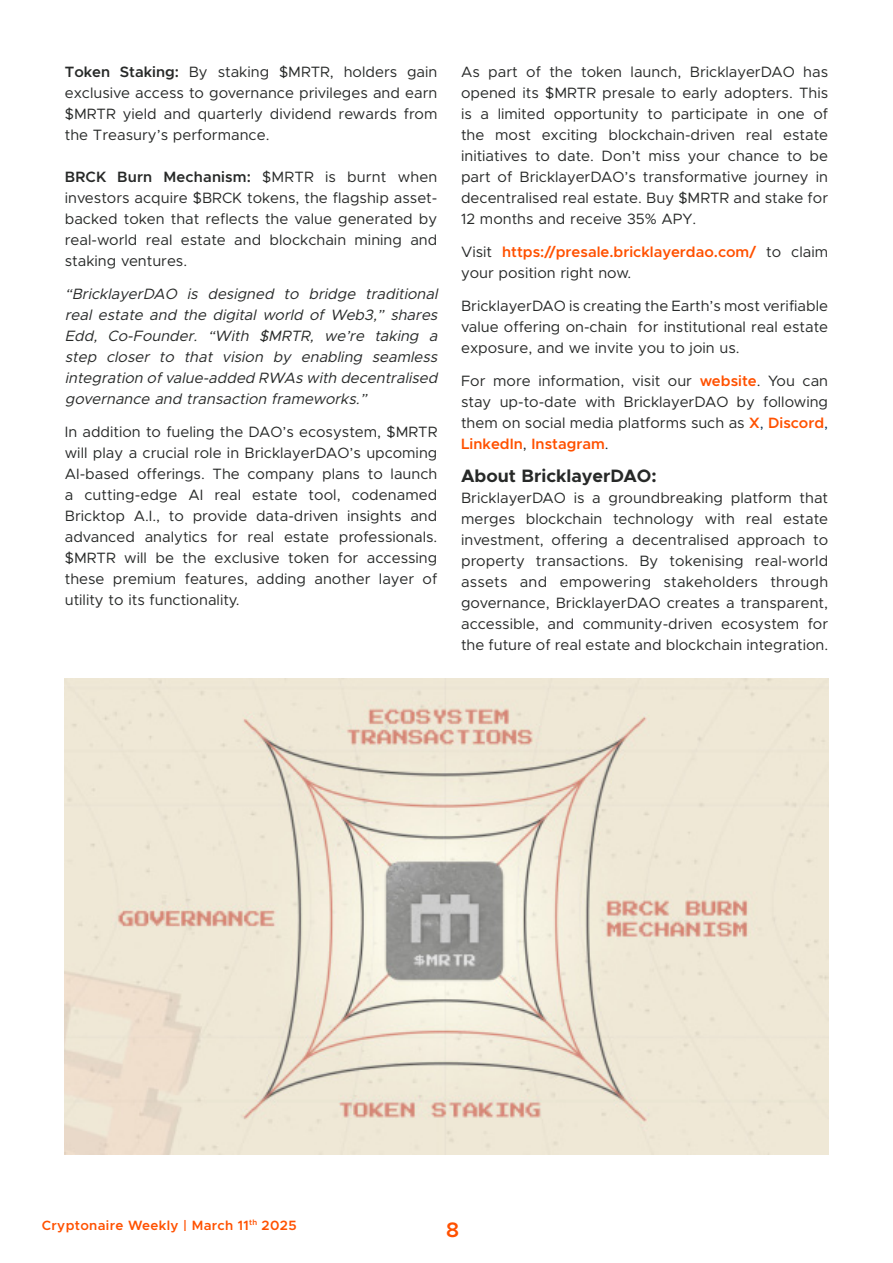
<style>
.page{position:relative;width:893px;height:1263px;background:#fff}
.page>*{position:absolute;margin:0;border:0;box-sizing:border-box;transform-origin:0 0}
.t1{font:600 21px "Metropolis";color:#ff5100}
.Body_paragraph{font:700 18px "Metropolis";color:#272928}
.Body_paragraph-2{font:15px/21px "Metropolis";color:#272928;text-align:justify}
.Body_paragraph-3{font:italic 15px/21px "Metropolis";color:#272928;text-align:justify}
.Body_paragraph-4{font:600 15px/21px "Metropolis";color:#ff5100}
.t2{font:600 13.5px "Metropolis";letter-spacing:.025em;color:#ff5100}
.s1{font-weight:600}
.s2{font-weight:400;color:#272928}
.s3{font-weight:600;color:#ff5100}
.s4{color:#0a2f50}
</style>
<div class="page">
<img style="left:65px;top:679px;width:763px;height:476px">
<p class="Body_paragraph-2" style="left:65px;top:61px;width:374px"><span class="s1">Token Staking:</span> By staking $MRTR, holders gain exclusive access to governance privileges and earn $MRTR yield and quarterly dividend rewards from the Treasury’s performance.</p>
<p class="Body_paragraph-2" style="left:65px;top:166px;width:374px"><span class="s1">BRCK Burn Mechanism:</span> $MRTR is burnt when investors acquire $BRCK tokens, the flagship asset&shy;backed token that reflects the value generated by real-world real estate and blockchain mining and staking ventures.</p>
<p class="Body_paragraph-3" style="left:65px;top:283px;width:378px">“BricklayerDAO is designed to bridge traditional real estate and the digital world of Web3,” shares Edd, Co-Founder. “With $MRTR, we’re taking a step closer to that vision by enabling seamless integration ofvalue-added RWAs with decentralised governance and transaction frameworks.”</p>
<p class="Body_paragraph-2" style="left:65px;top:421px;width:374px">In addition to fueling the DAO’s ecosystem, $MRTR will play a crucial role in BricklayerDAO’s upcoming AI-based offerings. The company plans to launch a cutting-edge AI real estate tool, codenamed Bricktop A.I., to provide data-driven insights and advanced analytics for real estate professionals. $MRTR will be the exclusive token for accessing these premium features, adding another layer of utility to its functionality.</p>
<p class="Body_paragraph-2" style="left:461px;top:61px;width:369px">As part of the token launch, BricklayerDAO has opened its $MRTR presale to early adopters. This is a limited opportunity to participate in one of the most exciting blockchain-driven real estate initiatives to date. Don’t miss your chance to be part of BricklayerDAO’s transformative journey in decentralised real estate. Buy $MRTR and stake for 12 months and receive 35% APY.</p>
<p class="Body_paragraph-4" style="left:461px;top:241px;width:369px"><span class="s2">Visit</span> https://presale.bricklayerdao.com/ <span class="s2">to claim your position right now.</span></p>
<p class="Body_paragraph-2" style="left:461px;top:295px;width:369px">BricklayerDAO is creating the Earth’s most verifiable value offering on-chain for institutional real estate exposure, and we invite you to join us.</p>
<p class="Body_paragraph-2" style="left:461px;top:370px;width:369px">For more information, visit our <span class="s3">website</span>. You can stay up-to-date with BricklayerDAO by following them on social media platforms such as <span class="s3">X</span><span class="s4">,</span> <span class="s3">Discord</span><span class="s4">, </span><span class="s3">LinkedIn</span>, <span class="s3">Instagram</span>.</p>
<p class="Body_paragraph" style="left:461px;top:464px;width:197px">About BricklayerDAO:</p>
<p class="Body_paragraph-2" style="left:461px;top:487px;width:369px">BricklayerDAO is a groundbreaking platform that merges blockchain technology with real estate investment, offering a decentralised approach to property transactions. By tokenising real-world assets and empowering stakeholders through governance, BricklayerDAO creates a transparent, accessible, and community-driven ecosystem for the future of real estate and blockchain integration.</p>
<p class="t2" style="left:42px;top:1217px;width:256px">Cryptonaire Weekly | March 11<sup>th</sup> 2025</p>
<h1 class="t1" style="left:446px;top:1216px;width:14px">8</h1>
</div>
